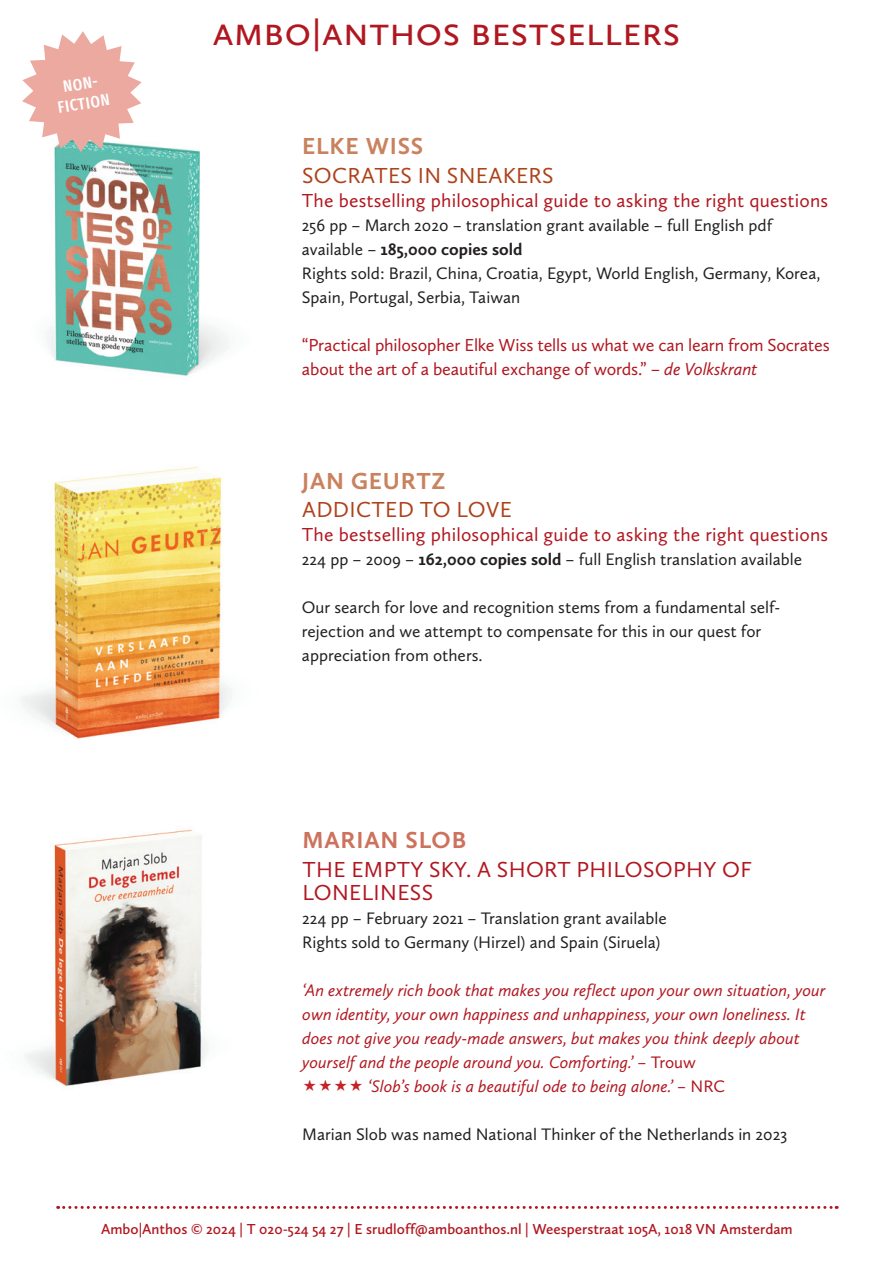
<style>
.page{position:relative;width:893px;height:1263px;background:#fff}
.page>*{position:absolute;margin:0;border:0;box-sizing:border-box;transform-origin:0 0}
.t1{font:42px "Calluna Sans";color:#b11720}
.t2{font:700 24px "Calluna Sans";letter-spacing:.035em;color:#c9825e}
.t3{font:700 24px "Calluna Sans";letter-spacing:.035em;color:#cc725d}
.t4{font:22.5px/22.5px "Calluna Sans";letter-spacing:.015em;color:#b11720}
.t5{font:22.5px "Calluna Sans";letter-spacing:.015em;color:#ad421b}
.t6{font:19.5px "Calluna Sans";letter-spacing:.01em;color:#b11720}
.t7{font:18px/24px "Calluna Sans";letter-spacing:-.01em;color:#b11720}
.t8{font:17.25px/24px "Calluna Sans";color:#231f20}
.t9{font:italic 17.25px "Calluna Sans";color:#b11720}
.t10{font:500 16.35px/19.6px "Fira Sans Compressed";color:#fff;text-align:center}
.t11{font:600 15px "Calluna Sans";color:#b11720}
.s1{font-weight:700}
.s2{font-style:italic}
.s3{font-style:normal}
</style>
<div class="page">
<img style="left:47px;top:145px;width:182px;height:231px">
<svg style="left:22px;top:31px;width:120px;height:121px"></svg>
<img style="left:21px;top:466px;width:211px;height:272px">
<img style="left:24px;top:829px;width:185px;height:257px">
<svg style="left:58px;top:1206px;width:779px;height:3px"></svg>
<p class="t10" style="left:53px;top:78px;width:54px;rotate:-9deg">NON-<br>FICTION</p>
<h1 class="t1" style="left:212px;top:5px;width:470px">ambo|anthos bestsellers</h1>
<h2 class="t2" style="left:302px;top:131px;width:123px">ELKE WISS</h2>
<h3 class="t5" style="left:302px;top:162px;width:253px">SOCRATES IN SNEAKERS</h3>
<p class="t6" style="left:302px;top:189px;width:528px">The bestselling philosophical guide to asking the right questions</p>
<p class="t8" style="left:302px;top:213px;width:520px">256 pp – March 2020 – translation grant available – full English pdf available – <span class="s1">185,000 copies sold<br></span>Rights sold: Brazil, China, Croatia, Egypt, World English, Germany, Korea, Spain, Portugal, Serbia, Taiwan</p>
<p class="t7" style="left:302px;top:333px;width:529px">“Practical philosopher Elke Wiss tells us what we can learn from Socrates about the art of a beautiful exchange of words.” – <span class="s2">de Volkskrant</span></p>
<h2 class="t2" style="left:302px;top:466px;width:145px">JAN GEURTZ</h2>
<h3 class="t5" style="left:302px;top:496px;width:211px">ADDICTED TO LOVE</h3>
<p class="t6" style="left:302px;top:523px;width:528px">The bestselling philosophical guide to asking the right questions</p>
<p class="t8" style="left:302px;top:547px;width:502px">224 pp – 2009 – <span class="s1">162,000 copies sold</span> – full English translation available</p>
<p class="t8" style="left:302px;top:595px;width:480px">Our search for love and recognition stems from a fundamental self&shy;rejection and we attempt to compensate for this in our quest for appreciation from others.</p>
<h2 class="t3" style="left:302px;top:825px;width:165px">MARIAN SLOB</h2>
<h3 class="t4" style="left:302px;top:858px;width:451px">THE EMPTY SKY. A SHORT PHILOSOPHY OF<br>LONELINESS</h3>
<p class="t8" style="left:302px;top:905px;width:366px">224 pp – February 2021 – Translation grant available<br>Rights sold to Germany (Hirzel) and Spain (Siruela)</p>
<p class="t9" style="left:302px;top:979px;width:525px">‘An extremely rich book that makes you reflect upon your own situation, your</p>
<p class="t9" style="left:302px;top:1003px;width:505px">own identity, your own happiness and unhappiness, your own loneliness. It</p>
<p class="t9" style="left:302px;top:1027px;width:499px">does not give you ready-made answers, but makes you think deeply about</p>
<p class="t9" style="left:302px;top:1051px;width:395px">yourself and the people around you. Comforting.’ – <span class="s3">Trouw</span></p>
<p class="t9" style="left:368px;top:1075px;width:359px">‘Slob’s book is a beautiful ode to being alone.’ – <span class="s3">NRC</span></p>
<p class="t8" style="left:302px;top:1121px;width:486px">Marian Slob was named National Thinker of the Netherlands in 2023</p>
<p class="t11" style="left:101px;top:1220px;width:693px">Ambo|Anthos © 2024 | T 020-524 54 27 | E srudloff@amboanthos.nl | Weesperstraat 105A, 1018 VN Amsterdam</p>
</div>
